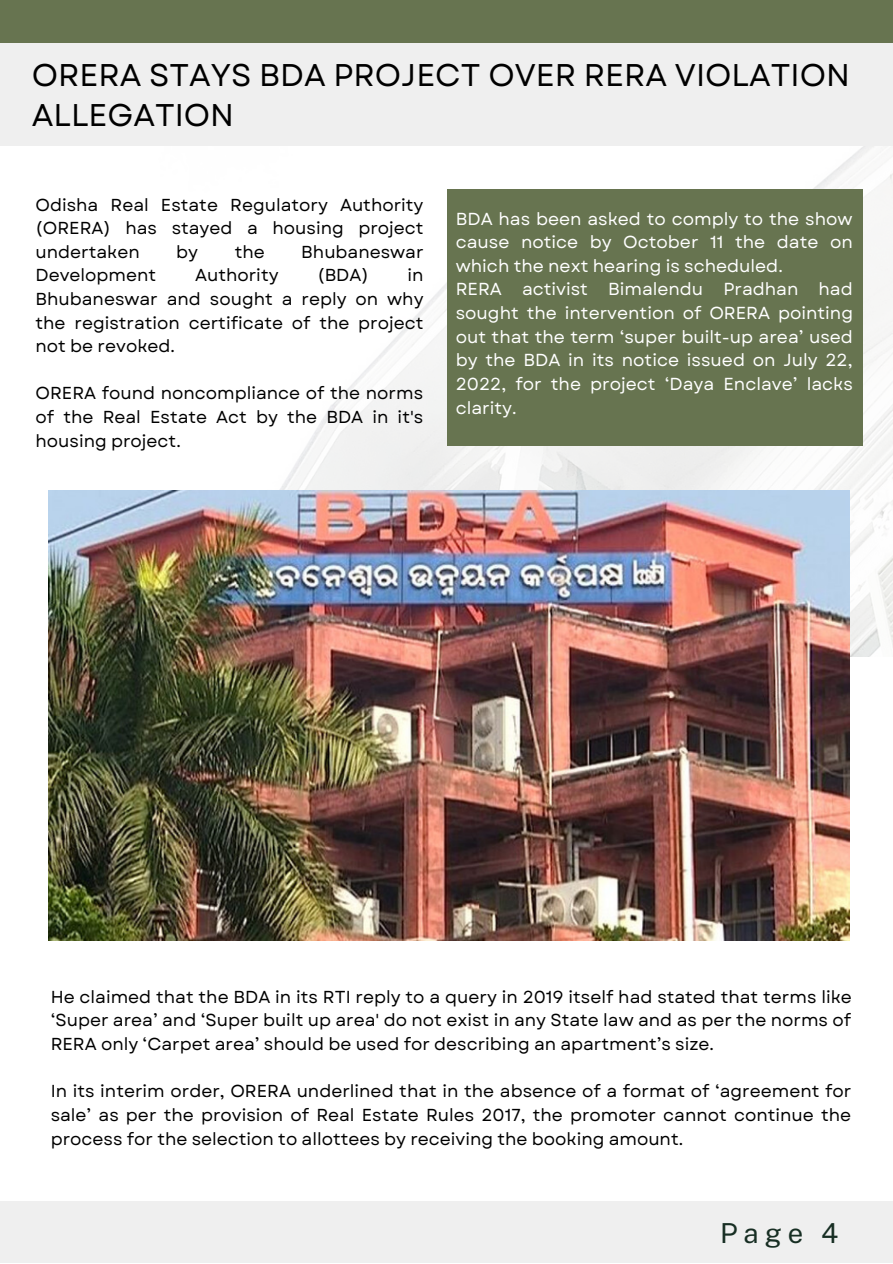
<style>
.page{position:relative;width:893px;height:1264px;background:#fff}
.page>*{position:absolute;margin:0;border:0;box-sizing:border-box;transform-origin:0 0}
.t1{font:31.35px/40.5px "Garet";color:#000}
.t2{font:27.45px "Public Sans";color:#172e23}
.t3{font:17.4px/23.5px "Garet";color:#fff}
.t4{font:17.25px/23.5px "Garet";color:#000;text-align:justify}
</style>
<div class="page">
<img style="left:0;top:145px;width:892px;height:511px">
<div style="left:447px;top:189px;width:415px;height:257px;background:#677450"></div>
<div style="left:0;top:35px;width:892px;height:110px;background:#efefef"></div>
<div style="left:0;top:0;width:892px;height:43px;background:#677450"></div>
<div style="left:0;top:1201px;width:892px;height:61px;background:#efefef"></div>
<img style="left:49px;top:490px;width:800px;height:450px">
<h1 class="t1" style="left:32px;top:54px;width:819px">ORERA STAYS BDA PROJECT OVER RERA VIOLATION<br>ALLEGATION</h1>
<p class="t4" style="left:36px;top:193px;width:389px">Odisha Real Estate Regulatory Authority (ORERA) has stayed a housing project undertaken</p>
<p class="t4" style="left:176px;top:240px;width:23px">by</p>
<p class="t4" style="left:235px;top:240px;width:32px">the</p>
<p class="t4" style="left:301px;top:240px;width:124px">Bhubaneswar</p>
<p class="t4" style="left:36px;top:264px;width:122px">Development</p>
<p class="t4" style="left:195px;top:264px;width:85px">Authority</p>
<p class="t4" style="left:317px;top:264px;width:53px">(BDA)</p>
<p class="t4" style="left:36px;top:264px;width:389px;text-indent:372px">in Bhubaneswar and sought a reply on why the registration certificate of the project not be revoked.</p>
<p class="t4" style="left:36px;top:382px;width:389px">ORERA found noncompliance of the norms of the Real Estate Act by the BDA in it's housing project.</p>
<p class="t3" style="left:456px;top:207px;width:399px">BDA has been asked to comply to the show cause notice by October 11 the date on which the next hearing is scheduled.<br>RERA activist Bimalendu Pradhan had sought the intervention of ORERA pointing out that the term ‘super built-up area’ used by the BDA in its notice issued on July 22, 2022, for the project ‘Daya Enclave’ lacks clarity.</p>
<p class="t4" style="left:51px;top:985px;width:802px">He claimed that the BDA in its RTI reply to a query in 2019 itself had stated that terms like ‘Super area’ and ‘Super built up area' do not exist in any State law and as per the norms of RERA only ‘Carpet area’ should be used for describing an apartment’s size.</p>
<p class="t4" style="left:51px;top:1079px;width:802px">In its interim order, ORERA underlined that in the absence of a format of ‘agreement for sale’ as per the provision of Real Estate Rules 2017, the promoter cannot continue the process for the selection to allottees by receiving the booking amount.</p>
<h2 class="t2" style="left:720px;top:1216px;width:120px">Page 4</h2>
</div>
